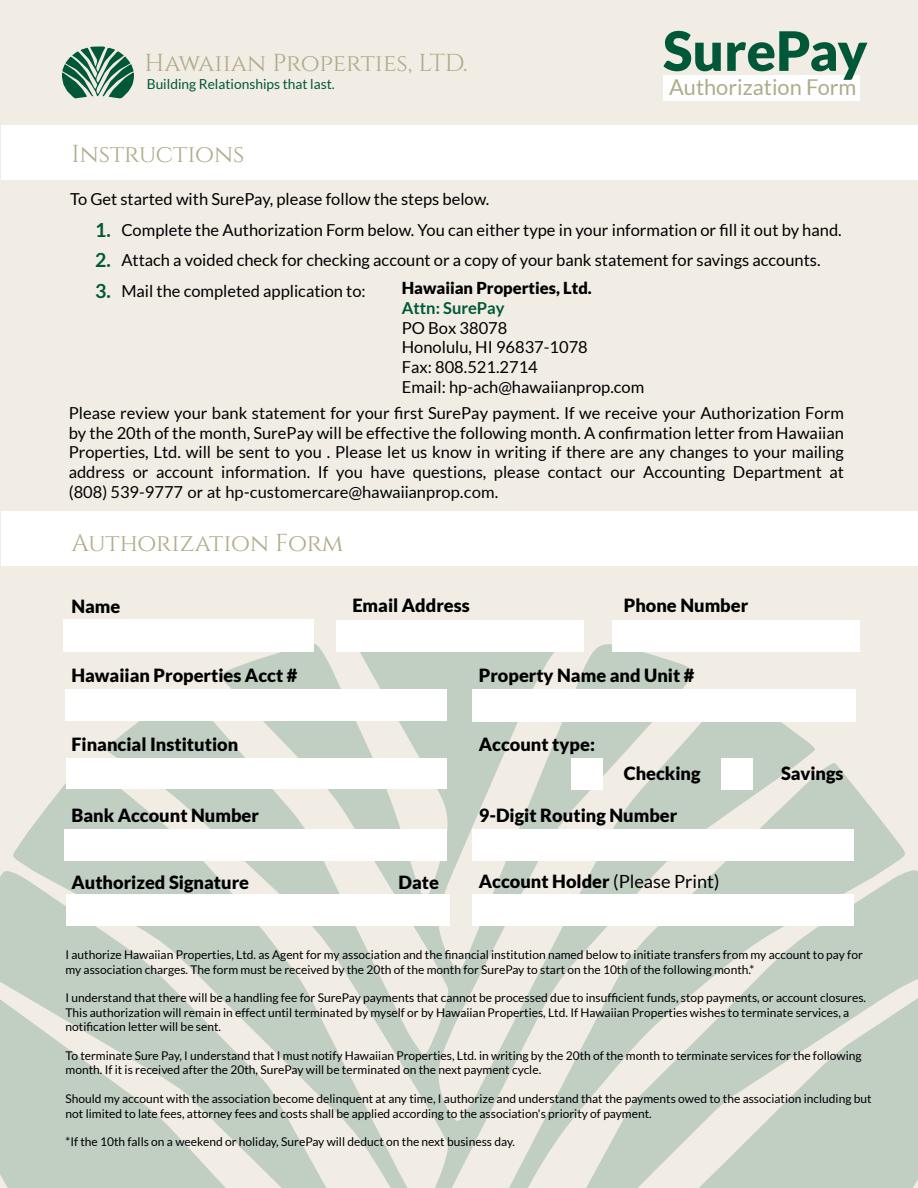
<style>
.page{position:relative;width:918px;height:1188px;background:#f1ede5}
.page>*{position:absolute;margin:0;border:0;box-sizing:border-box;transform-origin:0 0}
.t1{font:900 54.3px "Lato";color:#005838}
.t2{font:24.45px "Cinzel";color:#afab89}
.t3{font:21.75px "Lato";color:#afab89}
.t4{font:700 19.5px/30.2px "Lato";color:#005838;text-align:justify}
.t5{font:900 18.15px "Lato";color:#000}
.t6{font:16.5px/19.8px "Lato";color:#000}
.t7{font:900 16.5px "Lato";color:#000}
.t8{font:700 16.5px "Lato";color:#005838}
.t9{font:13.8px "Lato";color:#005838}
.t10{font:12px/14.4px "Lato";color:#000}
.s1{font-weight:400}
</style>
<div class="page">
<svg style="left:0;top:625px;width:918px;height:563px;fill:#c1cfc3"></svg>
<div style="left:2px;top:512px;width:916px;height:54px;background:#fff"></div>
<div style="left:63px;top:619px;width:250px;height:32px;background:#fff"></div>
<div style="left:336px;top:620px;width:248px;height:31px;background:#fff"></div>
<div style="left:612px;top:620px;width:248px;height:31px;background:#fff"></div>
<div style="left:66px;top:690px;width:381px;height:31px;background:#fff"></div>
<div style="left:472px;top:689px;width:384px;height:33px;background:#fff"></div>
<div style="left:65px;top:829px;width:382px;height:31px;background:#fff"></div>
<div style="left:472px;top:829px;width:382px;height:31px;background:#fff"></div>
<div style="left:66px;top:758px;width:381px;height:31px;background:#fff"></div>
<div style="left:572px;top:758px;width:31px;height:31px;background:#fff"></div>
<div style="left:722px;top:758px;width:31px;height:31px;background:#fff"></div>
<div style="left:66px;top:895px;width:384px;height:31px;background:#fff"></div>
<div style="left:472px;top:895px;width:382px;height:31px;background:#fff"></div>
<div style="left:2px;top:125px;width:916px;height:54px;background:#fff"></div>
<div style="left:663px;top:75px;width:197px;height:26px;background:#fff"></div>
<svg style="left:62px;top:46px;width:72px;height:53px"></svg>
<h2 class="t2" style="left:145px;top:48px;width:325px">Hawaiian Properties, LTD.</h2>
<p class="t9" style="left:147px;top:77px;width:190px">Building Relationships that last.</p>
<h1 class="t1" style="left:663px;top:19px;width:206px">SurePay</h1>
<h3 class="t3" style="left:669px;top:75px;width:189px">Authorization Form</h3>
<h2 class="t2" style="left:71px;top:139px;width:175px">Instructions</h2>
<p class="t6" style="left:121px;top:184px;width:722px;line-height:30.5px;text-indent:-51px">To Get started with SurePay, please follow the steps below.<br>Complete the Authorization Form below. You can either type in your information or fill it out by hand.<br>Attach a voided check for checking account or a copy of your bank statement for savings accounts.<br>Mail the completed application to:</p>
<h3 class="t4" style="left:95px;top:215px;width:17px">1.<br>2.<br>3.</h3>
<h3 class="t7" style="left:402px;top:279px;width:192px">Hawaiian Properties, Ltd.</h3>
<h3 class="t8" style="left:402px;top:299px;width:104px">Attn: SurePay</h3>
<h3 class="t6" style="left:402px;top:318px;width:244px">PO Box 38078<br>Honolulu, HI 96837-1078<br>Fax: 808.521.2714<br>Email: hp-ach@hawaiianprop.com</h3>
<p class="t6" style="left:69px;top:403px;width:777px;text-align:justify">Please review your bank statement for your first SurePay payment. If we receive your Authorization Form by the 20th of the month, SurePay will be effective the following month. A confirmation letter from Hawaiian Properties, Ltd. will be sent to you . Please let us know in writing if there are any changes to your mailing address or account information. If you have questions, please contact our Accounting Department at (808) 539-9777 or at hp-customercare@hawaiianprop.com.</p>
<h2 class="t2" style="left:71px;top:528px;width:273px">Authorization Form</h2>
<h3 class="t5" style="left:71px;top:595px;width:51px">Name</h3>
<h3 class="t5" style="left:352px;top:595px;width:119px">Email Address</h3>
<h3 class="t5" style="left:624px;top:595px;width:126px">Phone Number</h3>
<h3 class="t5" style="left:71px;top:665px;width:227px">Hawaiian Properties Acct #</h3>
<h3 class="t5" style="left:479px;top:665px;width:217px">Property Name and Unit #</h3>
<h3 class="t5" style="left:71px;top:734px;width:168px">Financial Institution</h3>
<h3 class="t5" style="left:479px;top:733px;width:118px">Account type:</h3>
<h3 class="t5" style="left:624px;top:763px;width:78px">Checking</h3>
<h3 class="t5" style="left:781px;top:763px;width:64px">Savings</h3>
<h3 class="t5" style="left:71px;top:805px;width:189px">Bank Account Number</h3>
<h3 class="t5" style="left:479px;top:804px;width:200px">9-Digit Routing Number</h3>
<h3 class="t5" style="left:71px;top:871px;width:179px">Authorized Signature</h3>
<h3 class="t5" style="left:399px;top:871px;width:42px">Date</h3>
<h3 class="t5" style="left:479px;top:871px;width:242px">Account Holder <span class="s1">(Please Print)</span></h3>
<p class="t10" style="left:66px;top:948px;width:799px">I authorize Hawaiian Properties, Ltd. as Agent for my association and the financial institution named below to initiate transfers from my account to pay for my association charges. The form must be received by the 20th of the month for SurePay to start on the 10th of the following month.*</p>
<p class="t10" style="left:66px;top:991px;width:802px">I understand that there will be a handling fee for SurePay payments that cannot be processed due to insufficient funds, stop payments, or account closures.<br>This authorization will remain in effect until terminated by myself or by Hawaiian Properties, Ltd. If Hawaiian Properties wishes to terminate services, a notification letter will be sent.</p>
<p class="t10" style="left:66px;top:1048px;width:798px">To terminate Sure Pay, I understand that I must notify Hawaiian Properties, Ltd. in writing by the 20th of the month to terminate services for the following month. If it is received after the 20th, SurePay will be terminated on the next payment cycle.</p>
<p class="t10" style="left:66px;top:1092px;width:808px">Should my account with the association become delinquent at any time, I authorize and understand that the payments owed to the association including but not limited to late fees, attorney fees and costs shall be applied according to the association's priority of payment.</p>
<p class="t10" style="left:66px;top:1135px;width:451px">*If the 10th falls on a weekend or holiday, SurePay will deduct on the next business day.</p>
</div>
